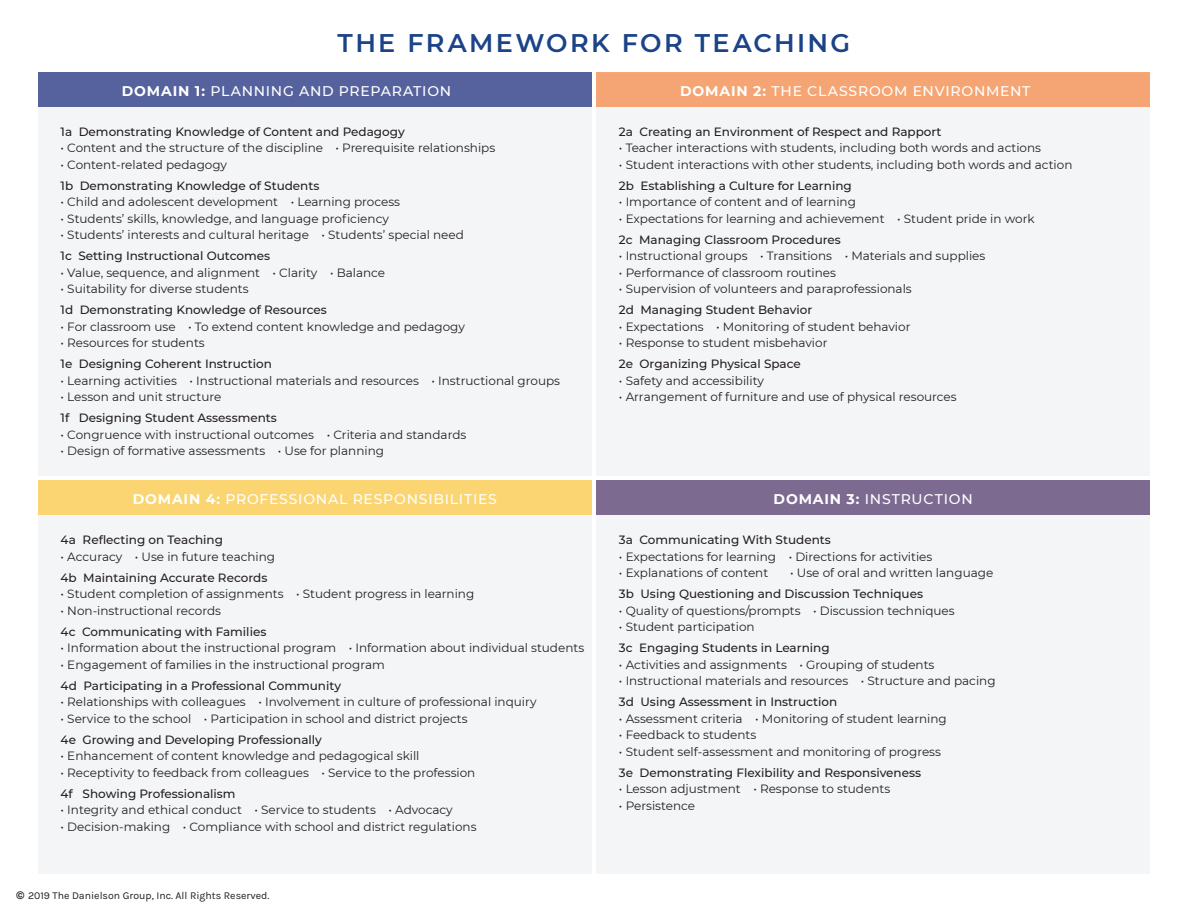
<style>
.page{position:relative;width:1188px;height:918px;background:#fff}
.page>*{position:absolute;margin:0;border:0;box-sizing:border-box;transform-origin:0 0}
.t1{font:600 25.5px "Montserrat";letter-spacing:.095em;color:#1b4387}
.t2{font:500 13.95px "Montserrat";letter-spacing:.055em;color:#fff}
.t3{font:12px "Montserrat";color:#231f20}
.t4{font:500 12px "Montserrat";color:#231f20}
.t5{font:10.5px "Karla";color:#231f20}
.s1{font-weight:700}
.s2{font-family:"Arial";font-weight:900}
</style>
<div class="page">
<div style="left:38px;top:73px;width:554px;height:402px;background:#f4f5f6"></div>
<div style="left:38px;top:72px;width:554px;height:34px;background:#55629d"></div>
<div style="left:38px;top:481px;width:554px;height:392px;background:#f4f5f6"></div>
<div style="left:38px;top:481px;width:554px;height:34px;background:#fbd571"></div>
<div style="left:596px;top:73px;width:554px;height:402px;background:#f4f5f6"></div>
<div style="left:596px;top:72px;width:554px;height:34px;background:#f5a573"></div>
<div style="left:596px;top:481px;width:554px;height:392px;background:#f4f5f6"></div>
<div style="left:596px;top:481px;width:554px;height:34px;background:#7c6a91"></div>
<h1 class="t1" style="left:338px;top:25px;width:514px">THE FRAMEWORK FOR TEACHING</h1>
<p class="t2" style="left:122px;top:81px;width:331px"><span class="s1">DOMAIN 1:</span> PLANNING AND PREPARATION</p>
<p class="t4" style="left:61px;top:123px;width:346px">1a Demonstrating Knowledge of Content and Pedagogy</p>
<p class="t3" style="left:61px;top:140px;width:436px">• Content and the structure of the discipline • Prerequisite relationships</p>
<p class="t3" style="left:61px;top:156px;width:168px">• Content-related pedagogy</p>
<p class="t4" style="left:61px;top:177px;width:260px">1b Demonstrating Knowledge of Students</p>
<p class="t3" style="left:61px;top:194px;width:341px">• Child and adolescent development • Learning process</p>
<p class="t3" style="left:61px;top:210px;width:330px">• Students’ skills, knowledge, and language proficiency</p>
<p class="t3" style="left:61px;top:227px;width:405px">• Students’ interests and cultural heritage • Students’ special need</p>
<p class="t4" style="left:61px;top:248px;width:211px">1c Setting Instructional Outcomes</p>
<p class="t3" style="left:61px;top:264px;width:326px">• Value, sequence, and alignment • Clarity • Balance</p>
<p class="t3" style="left:61px;top:281px;width:190px">• Suitability for diverse students</p>
<p class="t4" style="left:61px;top:302px;width:268px">1d Demonstrating Knowledge of Resources</p>
<p class="t3" style="left:61px;top:318px;width:406px">• For classroom use • To extend content knowledge and pedagogy</p>
<p class="t3" style="left:61px;top:335px;width:146px">• Resources for students</p>
<p class="t4" style="left:61px;top:356px;width:213px">1e Designing Coherent Instruction</p>
<p class="t3" style="left:61px;top:372px;width:501px">• Learning activities • Instructional materials and resources • Instructional groups</p>
<p class="t3" style="left:61px;top:389px;width:162px">• Lesson and unit structure</p>
<p class="t4" style="left:61px;top:410px;width:218px">1f Designing Student Assessments</p>
<p class="t3" style="left:61px;top:426px;width:407px">• Congruence with instructional outcomes • Criteria and standards</p>
<p class="t3" style="left:61px;top:443px;width:325px">• Design of formative assessments • Use for planning</p>
<p class="t2" style="left:133px;top:489px;width:366px"><span class="s1">DOMAIN 4:</span> PROFESSIONAL RESPONSIBILITIES</p>
<p class="t4" style="left:61px;top:531px;width:164px">4a Reflecting on Teaching</p>
<p class="t3" style="left:61px;top:548px;width:216px">• Accuracy • Use in future teaching</p>
<p class="t4" style="left:61px;top:569px;width:208px">4b Maintaining Accurate Records</p>
<p class="t3" style="left:61px;top:586px;width:415px">• Student completion of assignments • Student progress in learning</p>
<p class="t3" style="left:61px;top:602px;width:162px">• Non-instructional records</p>
<p class="t4" style="left:61px;top:623px;width:207px">4c Communicating with Families</p>
<p class="t3" style="left:61px;top:640px;width:525px">• Information about the instructional program • Information about individual students</p>
<p class="t3" style="left:61px;top:656px;width:326px">• Engagement of families in the instructional program</p>
<p class="t4" style="left:61px;top:677px;width:282px">4d Participating in a Professional Community</p>
<p class="t3" style="left:61px;top:694px;width:478px">• Relationships with colleagues • Involvement in culture of professional inquiry</p>
<p class="t3" style="left:61px;top:710px;width:409px">• Service to the school • Participation in school and district projects</p>
<p class="t4" style="left:61px;top:731px;width:263px">4e Growing and Developing Professionally</p>
<p class="t3" style="left:61px;top:748px;width:360px">• Enhancement of content knowledge and pedagogical skill</p>
<p class="t3" style="left:61px;top:764px;width:416px">• Receptivity to feedback from colleagues • Service to the profession</p>
<p class="t4" style="left:61px;top:785px;width:176px">4f Showing Professionalism</p>
<p class="t3" style="left:61px;top:802px;width:394px">• Integrity and ethical conduct • Service to students • Advocacy</p>
<p class="t3" style="left:61px;top:818px;width:417px">• Decision-making • Compliance with school and district regulations</p>
<p class="t5" style="left:16px;top:890px;width:255px"><span class="s2">©</span> 2019 The Danielson Group, Inc. All Rights Reserved.</p>
<p class="t2" style="left:680px;top:81px;width:352px"><span class="s1">DOMAIN 2:</span> THE CLASSROOM ENVIRONMENT</p>
<p class="t4" style="left:619px;top:123px;width:324px">2a Creating an Environment of Respect and Rapport</p>
<p class="t3" style="left:619px;top:140px;width:424px">• Teacher interactions with students, including both words and actions</p>
<p class="t3" style="left:619px;top:156px;width:455px">• Student interactions with other students, including both words and action</p>
<p class="t4" style="left:619px;top:177px;width:234px">2b Establishing a Culture for Learning</p>
<p class="t3" style="left:619px;top:194px;width:238px">• Importance of content and of learning</p>
<p class="t3" style="left:619px;top:210px;width:417px">• Expectations for learning and achievement • Student pride in work</p>
<p class="t4" style="left:619px;top:231px;width:223px">2c Managing Classroom Procedures</p>
<p class="t3" style="left:619px;top:248px;width:368px">• Instructional groups • Transitions • Materials and supplies</p>
<p class="t3" style="left:619px;top:264px;width:219px">• Performance of classroom routines</p>
<p class="t3" style="left:619px;top:281px;width:294px">• Supervision of volunteers and paraprofessionals</p>
<p class="t4" style="left:619px;top:302px;width:195px">2d Managing Student Behavior</p>
<p class="t3" style="left:619px;top:318px;width:293px">• Expectations • Monitoring of student behavior</p>
<p class="t3" style="left:619px;top:335px;width:210px">• Response to student misbehavior</p>
<p class="t4" style="left:619px;top:356px;width:183px">2e Organizing Physical Space</p>
<p class="t3" style="left:619px;top:372px;width:146px">• Safety and accessibility</p>
<p class="t3" style="left:619px;top:389px;width:339px">• Arrangement of furniture and use of physical resources</p>
<p class="t2" style="left:774px;top:489px;width:201px"><span class="s1">DOMAIN 3:</span> INSTRUCTION</p>
<p class="t4" style="left:619px;top:531px;width:213px">3a Communicating With Students</p>
<p class="t3" style="left:619px;top:548px;width:315px">• Expectations for learning • Directions for activities</p>
<p class="t3" style="left:619px;top:565px;width:151px">• Explanations of content</p>
<p class="t3" style="left:790px;top:565px;width:205px">• Use of oral and written language</p>
<p class="t4" style="left:619px;top:585px;width:306px">3b Using Questioning and Discussion Techniques</p>
<p class="t3" style="left:619px;top:602px;width:337px">• Quality of questions/prompts • Discussion techniques</p>
<p class="t3" style="left:619px;top:619px;width:137px">• Student participation</p>
<p class="t4" style="left:619px;top:639px;width:212px">3c Engaging Students in Learning</p>
<p class="t3" style="left:619px;top:656px;width:317px">• Activities and assignments • Grouping of students</p>
<p class="t3" style="left:619px;top:673px;width:378px">• Instructional materials and resources • Structure and pacing</p>
<p class="t4" style="left:619px;top:693px;width:220px">3d Using Assessment in Instruction</p>
<p class="t3" style="left:619px;top:710px;width:329px">• Assessment criteria • Monitoring of student learning</p>
<p class="t3" style="left:619px;top:727px;width:139px">• Feedback to students</p>
<p class="t3" style="left:619px;top:743px;width:324px">• Student self-assessment and monitoring of progress</p>
<p class="t4" style="left:619px;top:764px;width:304px">3e Demonstrating Flexibility and Responsiveness</p>
<p class="t3" style="left:619px;top:781px;width:273px">• Lesson adjustment • Response to students</p>
<p class="t3" style="left:619px;top:797px;width:78px">• Persistence</p>
</div>
